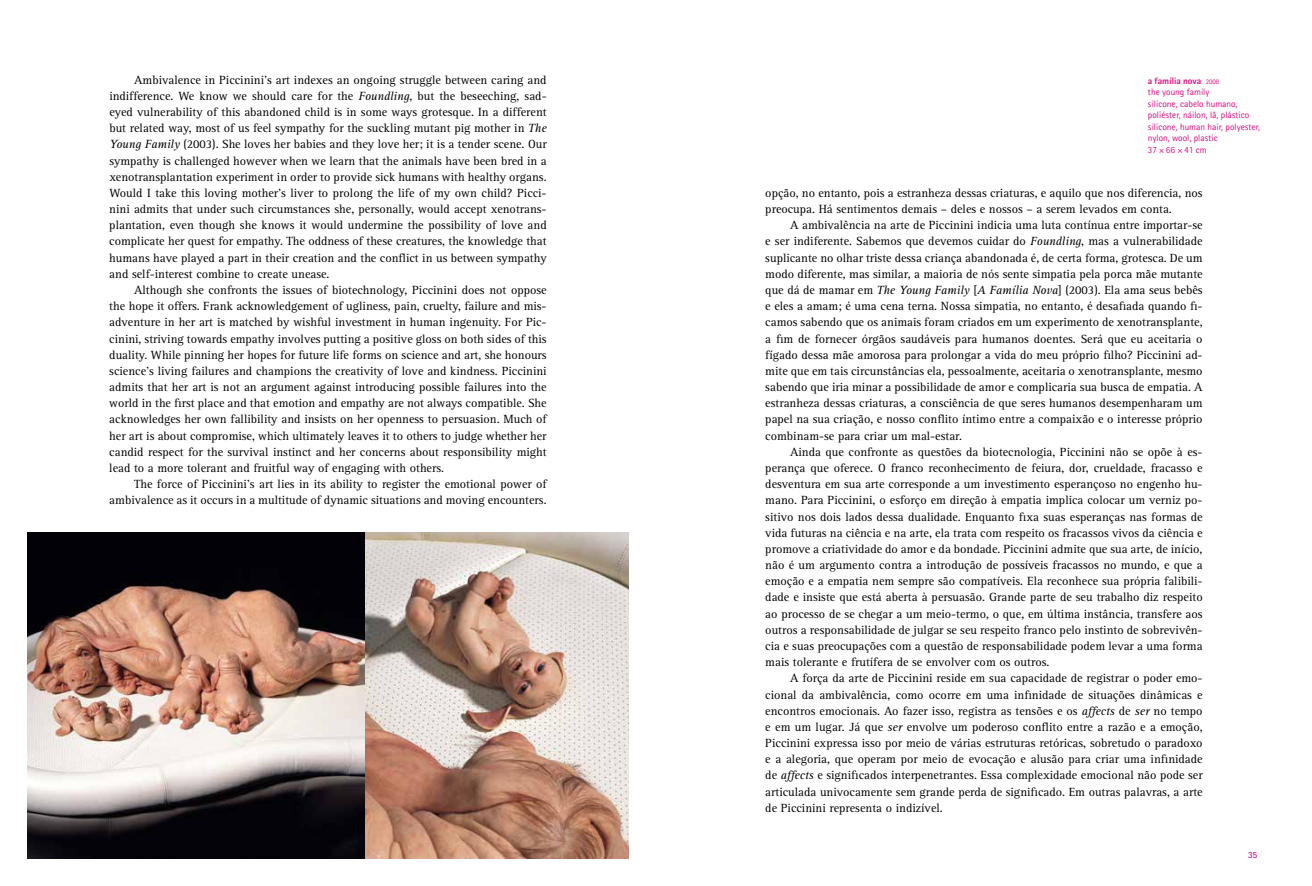
<style>
.page{position:relative;width:1312px;height:886px;background:#fff}
.page>*{position:absolute;margin:0;border:0;box-sizing:border-box;transform-origin:0 0}
.t1{font:12.25px/16.1px "Rotis Serif Std";color:#000;text-align:justify}
.t2{font:9.38px/11.5px "Rotis II Sans Pro";color:#d80f81}
.t3{font:8.75px "Rotis II Sans Pro";color:#d80f81}
.t4{font:600 8.75px "Rotis II Sans Pro";color:#d80f81}
.s1{font-style:italic}
.s2{font-weight:700}
.s3{font-size:6.62px}
.s4{font-size:9.38px}
</style>
<div class="page">
<img style="left:27px;top:533px;width:338px;height:325px">
<img style="left:365px;top:533px;width:263px;height:325px">
<p class="t1" style="left:109px;top:72px;width:439px;text-indent:25px">Ambivalence in Piccinini’s art indexes an ongoing struggle between caring and indifference. We know we should care for the <span class="s1">Foundling</span>, but the beseeching, sad&shy;eyed vulnerability of this abandoned child is in some ways grotesque. In a different but related way, most of us feel sympathy for the suckling mutant pig mother in <span class="s1">The Young Family</span> (2003). She loves her babies and they love her; it is a tender scene. Our sympathy is challenged however when we learn that the animals have been bred in a xenotransplantation experiment in order to provide sick humans with healthy organs.<br>Would I take this loving mother’s liver to prolong the life of my own child? Picci&shy;nini admits that under such circumstances she, personally, would accept xenotrans&shy;plantation, even though she knows it would undermine the possibility of love and complicate her quest for empathy. The oddness of these creatures, the knowledge that humans have played a part in their creation and the conflict in us between sympathy and self-interest combine to create unease.</p>
<p class="t1" style="left:109px;top:282px;width:439px;text-indent:25px">Although she confronts the issues of biotechnology, Piccinini does not oppose the hope it offers. Frank acknowledgement of ugliness, pain, cruelty, failure and mis&shy;adventure in her art is matched by wishful investment in human ingenuity. For Pic&shy;cinini, striving towards empathy involves putting a positive gloss on both sides of this duality. While pinning her hopes for future life forms on science and art, she honours science’s living failures and champions the creativity of love and kindness. Piccinini admits that her art is not an argument against introducing possible failures into the world in the first place and that emotion and empathy are not always compatible. She acknowledges her own fallibility and insists on her openness to persuasion. Much of her art is about compromise, which ultimately leaves it to others to judge whether her candid respect for the survival instinct and her concerns about responsibility might lead to a more tolerant and fruitful way of engaging with others.</p>
<p class="t1" style="left:109px;top:476px;width:439px;text-align:right">The force of Piccinini’s art lies in its ability to register the emotional power of ambivalence as it occurs in a multitude of dynamic situations and moving encounters.</p>
<p class="t2" style="left:1147px;top:75px;width:114px"><span class="s2">a família nova</span> <span class="s3">2008<br></span>the young family<br>silicone, cabelo humano, poliéster, náilon, lã, plástico silicone, human hair, polyester, nylon, wool, plastic</p>
<p class="t3" style="left:1147px;top:145px;width:60px">37 × 66 × 41 <span class="s4">cm</span></p>
<p class="t1" style="left:765px;top:185px;width:439px">opção, no entanto, pois a estranheza dessas criaturas, e aquilo que nos diferencia, nos preocupa. Há sentimentos demais – deles e nossos – a serem levados em conta.</p>
<p class="t1" style="left:765px;top:217px;width:439px;text-indent:25px">A ambivalência na arte de Piccinini indicia uma luta contínua entre importar-se e ser indiferente. Sabemos que devemos cuidar do <span class="s1">Foundling</span>, mas a vulnerabilidade suplicante no olhar triste dessa criança abandonada é, de certa forma, grotesca. De um modo diferente, mas similar, a maioria de nós sente simpatia pela porca mãe mutante que dá de mamar em <span class="s1">The Young Family</span> [<span class="s1">A Família Nova</span>] (2003). Ela ama seus bebês e eles a amam; é uma cena terna. Nossa simpatia, no entanto, é desafiada quando fi&shy;camos sabendo que os animais foram criados em um experimento de xenotransplante, a fim de fornecer órgãos saudáveis para humanos doentes. Será que eu aceitaria o fígado dessa mãe amorosa para prolongar a vida do meu próprio filho? Piccinini ad&shy;mite que em tais circunstâncias ela, pessoalmente, aceitaria o xenotransplante, mesmo sabendo que iria minar a possibilidade de amor e complicaria sua busca de empatia. A estranheza dessas criaturas, a consciência de que seres humanos desempenharam um papel na sua criação, e nosso conflito íntimo entre a compaixão e o interesse próprio combinam-se para criar um mal-estar.</p>
<p class="t1" style="left:765px;top:444px;width:439px;text-indent:25px">Ainda que confronte as questões da biotecnologia, Piccinini não se opõe à es&shy;perança que oferece. O franco reconhecimento de feiura, dor, crueldade, fracasso e desventura em sua arte corresponde a um investimento esperançoso no engenho hu&shy;mano. Para Piccinini, o esforço em direção à empatia implica colocar um verniz po&shy;sitivo nos dois lados dessa dualidade. Enquanto fixa suas esperanças nas formas de vida futuras na ciência e na arte, ela trata com respeito os fracassos vivos da ciência e promove a criatividade do amor e da bondade. Piccinini admite que sua arte, de início, não é um argumento contra a introdução de possíveis fracassos no mundo, e que a emoção e a empatia nem sempre são compatíveis. Ela reconhece sua própria falibili&shy;dade e insiste que está aberta à persuasão. Grande parte de seu trabalho diz respeito ao processo de se chegar a um meio-termo, o que, em última instância, transfere aos outros a responsabilidade de julgar se seu respeito franco pelo instinto de sobrevivên&shy;cia e suas preocupações com a questão de responsabilidade podem levar a uma forma mais tolerante e frutífera de se envolver com os outros.</p>
<p class="t1" style="left:765px;top:670px;width:439px;text-indent:25px">A força da arte de Piccinini reside em sua capacidade de registrar o poder emo&shy;cional da ambivalência, como ocorre em uma infinidade de situações dinâmicas e encontros emocionais. Ao fazer isso, registra as tensões e os <span class="s1">affects</span> de <span class="s1">ser</span> no tempo e em um lugar. Já que <span class="s1">ser</span> envolve um poderoso conflito entre a razão e a emoção, Piccinini expressa isso por meio de várias estruturas retóricas, sobretudo o paradoxo e a alegoria, que operam por meio de evocação e alusão para criar uma infinidade de <span class="s1">affects</span> e significados interpenetrantes. Essa complexidade emocional não pode ser articulada univocamente sem grande perda de significado. Em outras palavras, a arte de Piccinini representa o indizível.</p>
<p class="t4" style="left:1247px;top:850px;width:11px">35</p>
</div>
